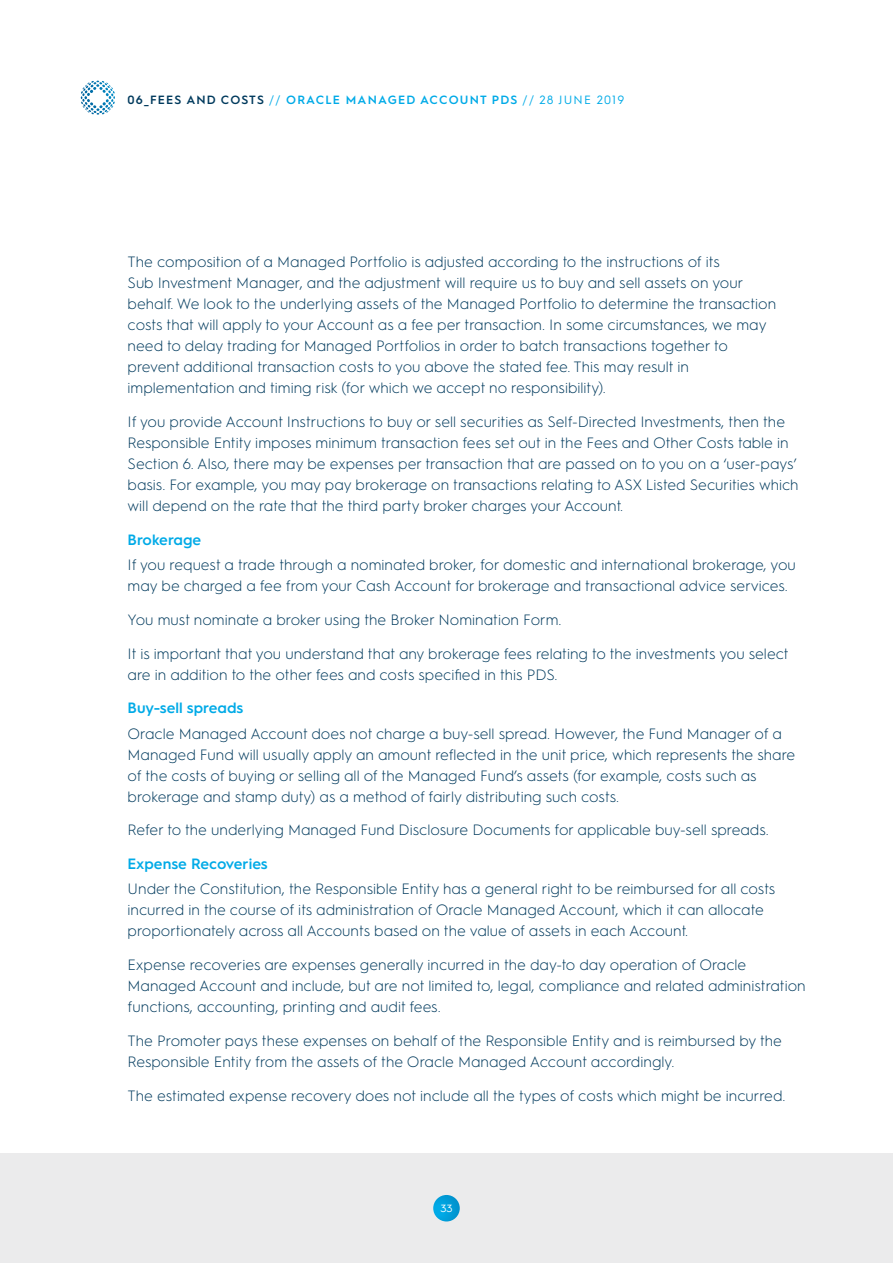
<style>
.page{position:relative;width:893px;height:1263px;background:#fff}
.page>*{position:absolute;margin:0;border:0;box-sizing:border-box;transform-origin:0 0}
.t1{font:300 15px/21px "Hurme Geometric Sans 1";color:#003a5d}
.t2{font:600 15px "Hurme Geometric Sans 1";color:#00aae7}
.t3{font:600 12px "Hurme Geometric Sans 1";letter-spacing:.1em;color:#00aae7}
.t4{font:10.5px "Hurme Geometric Sans 1";color:#fff}
.s1{color:#003a5d}
.s2{font-weight:400}
</style>
<div class="page">
<svg style="left:82px;top:81px;width:31px;height:9px"></svg>
<div style="left:0;top:1154px;width:893px;height:109px;background:#ebebec"></div>
<svg style="left:433px;top:1195px;width:27px;height:26px"></svg>
<p class="t3" style="left:128px;top:91px;width:498px"><span class="s1">06_FEES AND COSTS</span> <span class="s2">//</span> ORACLE MANAGED ACCOUNT PDS <span class="s2">// 28 JUNE 2019</span></p>
<p class="t1" style="left:128px;top:251px;width:650px">The composition of a Managed Portfolio is adjusted according to the instructions of its<br>Sub Investment Manager, and the adjustment will require us to buy and sell assets on your behalf. We look to the underlying assets of the Managed Portfolio to determine the transaction costs that will apply to your Account as a fee per transaction. In some circumstances, we may need to delay trading for Managed Portfolios in order to batch transactions together to prevent additional transaction costs to you above the stated fee. This may result in implementation and timing risk (for which we accept no responsibility).</p>
<p class="t1" style="left:128px;top:410px;width:673px">If you provide Account Instructions to buy or sell securities as Self-Directed Investments, then the Responsible Entity imposes minimum transaction fees set out in the Fees and Other Costs table in Section 6. Also, there may be expenses per transaction that are passed on to you on a ‘user-pays’ basis. For example, you may pay brokerage on transactions relating to ASX Listed Securities which will depend on the rate that the third party broker charges your Account.</p>
<p class="t2" style="left:128px;top:529px;width:75px">Brokerage</p>
<p class="t1" style="left:128px;top:553px;width:670px">If you request a trade through a nominated broker, for domestic and international brokerage, you may be charged a fee from your Cash Account for brokerage and transactional advice services.</p>
<p class="t1" style="left:128px;top:608px;width:435px">You must nominate a broker using the Broker Nomination Form.</p>
<p class="t1" style="left:128px;top:642px;width:663px">It is important that you understand that any brokerage fees relating to the investments you select are in addition to the other fees and costs specified in this PDS.</p>
<p class="t2" style="left:128px;top:697px;width:117px">Buy-sell spreads</p>
<p class="t1" style="left:128px;top:722px;width:669px">Oracle Managed Account does not charge a buy-sell spread. However, the Fund Manager of a Managed Fund will usually apply an amount reflected in the unit price, which represents the share of the costs of buying or selling all of the Managed Fund’s assets (for example, costs such as brokerage and stamp duty) as a method of fairly distributing such costs.</p>
<p class="t1" style="left:128px;top:819px;width:643px">Refer to the underlying Managed Fund Disclosure Documents for applicable buy-sell spreads.</p>
<p class="t2" style="left:128px;top:853px;width:142px">Expense Recoveries</p>
<p class="t1" style="left:128px;top:878px;width:649px">Under the Constitution, the Responsible Entity has a general right to be reimbursed for all costs incurred in the course of its administration of Oracle Managed Account, which it can allocate proportionately across all Accounts based on the value of assets in each Account.</p>
<p class="t1" style="left:128px;top:953px;width:680px">Expense recoveries are expenses generally incurred in the day-to day operation of Oracle<br>Managed Account and include, but are not limited to, legal, compliance and related administration functions, accounting, printing and audit fees.</p>
<p class="t1" style="left:128px;top:1029px;width:656px">The Promoter pays these expenses on behalf of the Responsible Entity and is reimbursed by the<br>Responsible Entity from the assets of the Oracle Managed Account accordingly.</p>
<p class="t1" style="left:128px;top:1084px;width:659px">The estimated expense recovery does not include all the types of costs which might be incurred.</p>
<p class="t4" style="left:440px;top:1201px;width:14px">33</p>
</div>
